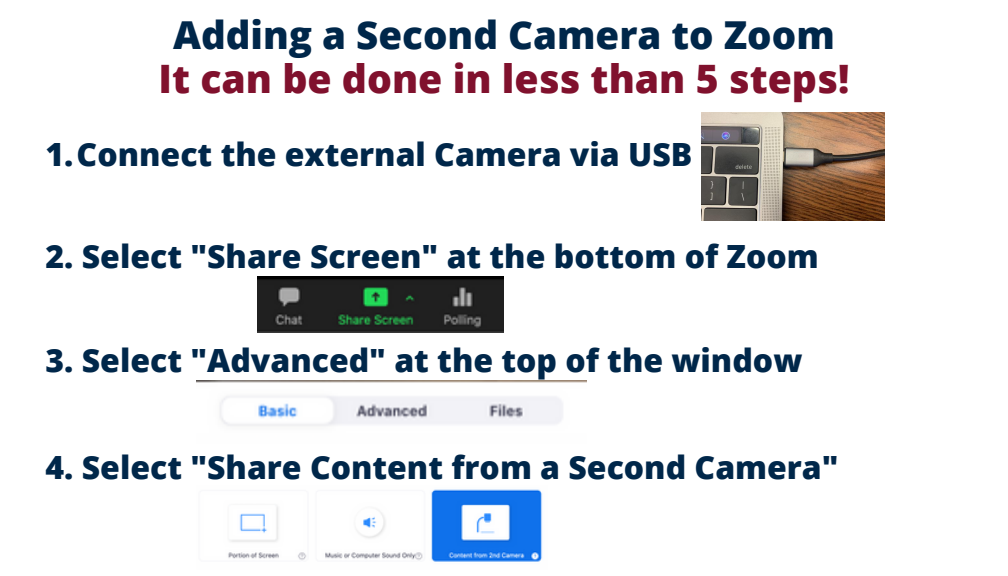
<style>
.page{position:relative;width:1008px;height:576px;background:#fff}
.page>*{position:absolute;margin:0;border:0;box-sizing:border-box;transform-origin:0 0}
.t1{font:800 39.2px "Open Sans";color:#80112d}
.t2{font:800 38.4px "Open Sans";color:#00274a}
.t3{font:800 32px "Open Sans";color:#00274a}
</style>
<div class="page">
<img style="left:196px;top:381px;width:390px;height:45px">
<img style="left:258px;top:276px;width:246px;height:57px">
<img style="left:228px;top:489px;width:315px;height:73px">
<img style="left:702px;top:112px;width:183px;height:108px">
<p class="t2" style="left:173px;top:8px;width:663px">Adding a Second Camera to Zoom</p>
<p class="t1" style="left:159px;top:51px;width:692px">It can be done in less than 5 steps!</p>
<p class="t3" style="left:46px;top:131px;width:648px">1.Connect the external Camera via USB</p>
<p class="t3" style="left:46px;top:234px;width:775px">2. Select "Share Screen" at the bottom of Zoom</p>
<p class="t3" style="left:46px;top:338px;width:758px">3. Select "Advanced" at the top of the window</p>
<p class="t3" style="left:46px;top:444px;width:795px">4. Select "Share Content from a Second Camera"</p>
</div>
